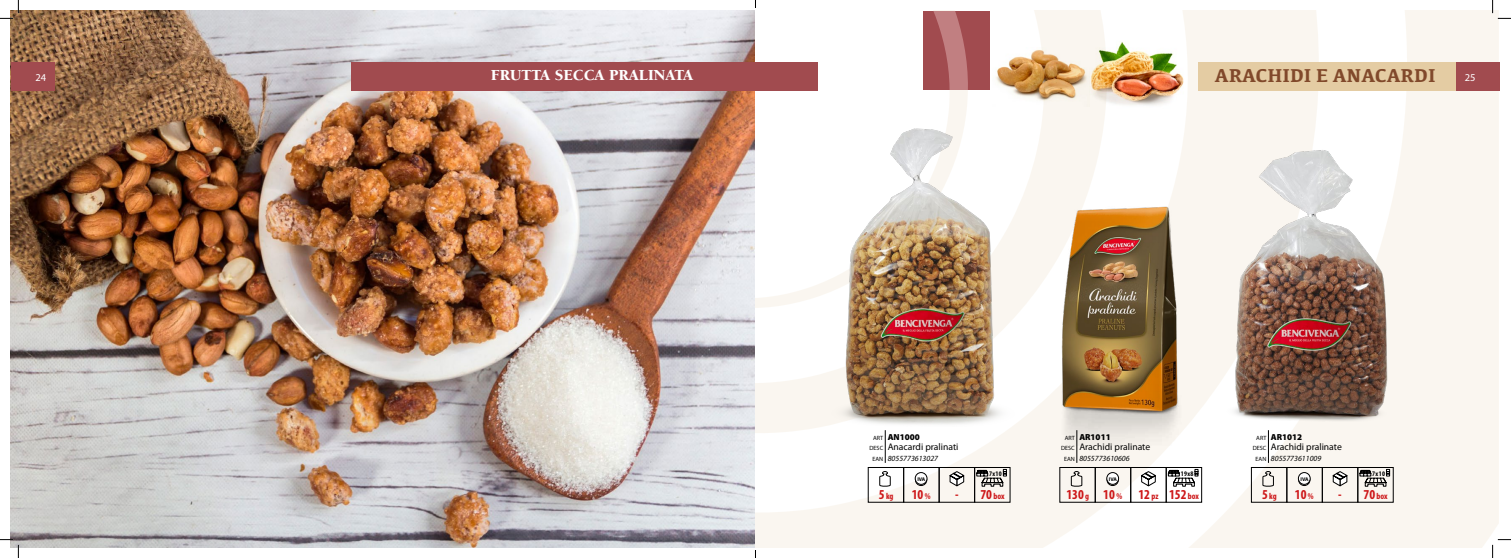
<style>
.page{position:relative;width:1511px;height:558px;background:#fff}
.page>*{position:absolute;margin:0;border:0;box-sizing:border-box;transform-origin:0 0}
.t1{font:700 19.25px "Kefa";color:#81492b}
.t2{font:900 15.75px "Berkeley";color:#fff}
.t3{font:700 condensed 13.65px "Myriad Pro";color:#cd1719}
.t4{font:10.5px "Myriad Pro";color:#fff}
.t5{font:9.62px "Myriad Pro";color:#000}
.t6{font:700 condensed 8.84px "Myriad Pro";color:#cd1719}
.t7{font:900 8.75px "Myriad Pro";color:#000}
.t8{font:italic 7.88px "Myriad Pro";color:#000}
.t9{font:700 condensed 7px "Myriad Pro";letter-spacing:.05em;color:#000}
.t10{font:6.12px/10.5px "Myriad Pro";color:#000;text-align:center}
.t11{font:700 5.34px "Myriad Pro";letter-spacing:-.025em;color:#000}
.s1{font-size:13.65px}
.s2{font-size:8.84px}
</style>
<div class="page">
<svg style="left:754px;top:11px;width:283px;height:536px"></svg>
<svg style="left:1037px;top:11px;width:461px;height:536px;fill:#faf6f0"></svg>
<img style="left:11px;top:11px;width:743px;height:536px">
<div style="left:351px;top:62px;width:466px;height:29px;background:#a14b4f"></div>
<div style="left:1197px;top:62px;width:259px;height:29px;background:#e4cca3"></div>
<div style="left:11px;top:62px;width:44px;height:29px;background:#a14b4f"></div>
<svg style="left:923px;top:11px;width:66px;height:79px;background:#aa5a5d"></svg>
<div style="left:1455px;top:62px;width:44px;height:29px;background:#a14b4f"></div>
<div style="left:1130px;top:467px;width:36px;height:35px;border:1px solid #000"></div>
<div style="left:1094px;top:467px;width:36px;height:35px;border:1px solid #000"></div>
<div style="left:1165px;top:467px;width:36px;height:35px;border:1px solid #000"></div>
<svg style="left:1070px;top:471px;width:12px;height:15px"></svg>
<div style="left:1106px;top:474px;width:12px;height:12px;border:1px solid #000;border-radius:50%"></div>
<div style="left:1106px;top:472px;width:12px;height:12px;background:#fff;border-radius:50%"></div>
<div style="left:1106px;top:472px;width:12px;height:12px;border:1px solid #000;border-radius:50%"></div>
<svg style="left:1140px;top:471px;width:16px;height:16px"></svg>
<svg style="left:1167px;top:469px;width:30px;height:18px"></svg>
<hr style="left:1076px;top:430px;width:1px;height:33px;background:#000">
<div style="left:938px;top:467px;width:36px;height:35px;border:1px solid #000"></div>
<div style="left:903px;top:467px;width:36px;height:35px;border:1px solid #000"></div>
<div style="left:974px;top:467px;width:36px;height:35px;border:1px solid #000"></div>
<svg style="left:879px;top:471px;width:11px;height:15px"></svg>
<div style="left:915px;top:474px;width:11px;height:12px;border:1px solid #000;border-radius:50%"></div>
<div style="left:915px;top:472px;width:11px;height:12px;background:#fff;border-radius:50%"></div>
<div style="left:914px;top:472px;width:13px;height:12px;border:1px solid #000;border-radius:50%"></div>
<svg style="left:948px;top:471px;width:16px;height:16px"></svg>
<svg style="left:976px;top:469px;width:30px;height:18px"></svg>
<hr style="left:885px;top:430px;width:1px;height:33px;background:#000">
<div style="left:1251px;top:467px;width:35px;height:35px;border:1px solid #000"></div>
<div style="left:1321px;top:467px;width:36px;height:35px;border:1px solid #000"></div>
<div style="left:1286px;top:467px;width:36px;height:35px;border:1px solid #000"></div>
<div style="left:1357px;top:467px;width:36px;height:35px;border:1px solid #000"></div>
<svg style="left:1261px;top:471px;width:12px;height:15px"></svg>
<div style="left:1298px;top:474px;width:11px;height:12px;border:1px solid #000;border-radius:50%"></div>
<div style="left:1298px;top:472px;width:11px;height:12px;background:#fff;border-radius:50%"></div>
<div style="left:1297px;top:472px;width:13px;height:12px;border:1px solid #000;border-radius:50%"></div>
<svg style="left:1331px;top:471px;width:16px;height:16px"></svg>
<svg style="left:1359px;top:469px;width:30px;height:18px"></svg>
<hr style="left:1268px;top:430px;width:1px;height:33px;background:#000">
<img style="left:992px;top:47px;width:96px;height:59px">
<img style="left:1088px;top:35px;width:95px;height:76px">
<img style="left:1044px;top:190px;width:153px;height:255px">
<img style="left:807px;top:118px;width:224px;height:319px">
<img style="left:1200px;top:118px;width:224px;height:319px">
<svg style="left:0;top:0;width:19px;height:19px"></svg>
<svg style="left:0;top:539px;width:19px;height:19px"></svg>
<svg style="left:1491px;top:0;width:19px;height:19px"></svg>
<svg style="left:1491px;top:539px;width:19px;height:19px"></svg>
<h2 class="t2" style="left:491px;top:67px;width:204px">FRUTTA SECCA PRALINATA</h2>
<h1 class="t1" style="left:1214px;top:63px;width:222px">ARACHIDI E ANACARDI</h1>
<p class="t4" style="left:35px;top:71px;width:12px">24</p>
<p class="t4" style="left:1464px;top:71px;width:12px">25</p>
<p class="t10" style="left:869px;top:432px;width:15px">ART<br>DESC<br>EAN</p>
<p class="t7" style="left:887px;top:432px;width:34px">AN1000</p>
<p class="t5" style="left:887px;top:442px;width:72px">Anacardi pralinati</p>
<p class="t8" style="left:887px;top:454px;width:52px">8055773613027</p>
<p class="t10" style="left:1060px;top:432px;width:15px">ART<br>DESC<br>EAN</p>
<p class="t7" style="left:1079px;top:432px;width:33px">AR1011</p>
<p class="t5" style="left:1079px;top:442px;width:72px">Arachidi pralinate</p>
<p class="t8" style="left:1079px;top:454px;width:52px">8055773610606</p>
<p class="t10" style="left:1252px;top:432px;width:15px">ART<br>DESC<br>EAN</p>
<p class="t7" style="left:1270px;top:432px;width:33px">AR1012</p>
<p class="t5" style="left:1270px;top:442px;width:72px">Arachidi pralinate</p>
<p class="t8" style="left:1270px;top:454px;width:52px">8055773611009</p>
<p class="t11" style="left:917px;top:475px;width:10px">IVA</p>
<p class="t9" style="left:988px;top:469px;width:14px">7x10</p>
<p class="t11" style="left:1108px;top:475px;width:10px">IVA</p>
<p class="t9" style="left:1180px;top:469px;width:14px">19x8</p>
<p class="t11" style="left:1300px;top:475px;width:10px">IVA</p>
<p class="t9" style="left:1371px;top:469px;width:14px">7x10</p>
<p class="t6" style="left:878px;top:491px;width:16px"><span class="s1">5</span> kg</p>
<h3 class="t3" style="left:911px;top:486px;width:20px">10 <span class="s2">%</span></h3>
<h3 class="t3" style="left:955px;top:486px;width:51px">- 70 <span class="s2">box</span></h3>
<h3 class="t3" style="left:1066px;top:486px;width:134px">130 <span class="s2">g</span> 10 <span class="s2">%</span> 12 <span class="s2">pz</span> 152 <span class="s2">box</span></h3>
<p class="t6" style="left:1261px;top:491px;width:16px"><span class="s1">5</span> kg</p>
<h3 class="t3" style="left:1294px;top:486px;width:20px">10 <span class="s2">%</span></h3>
<h3 class="t3" style="left:1337px;top:486px;width:51px">- 70 <span class="s2">box</span></h3>
</div>
